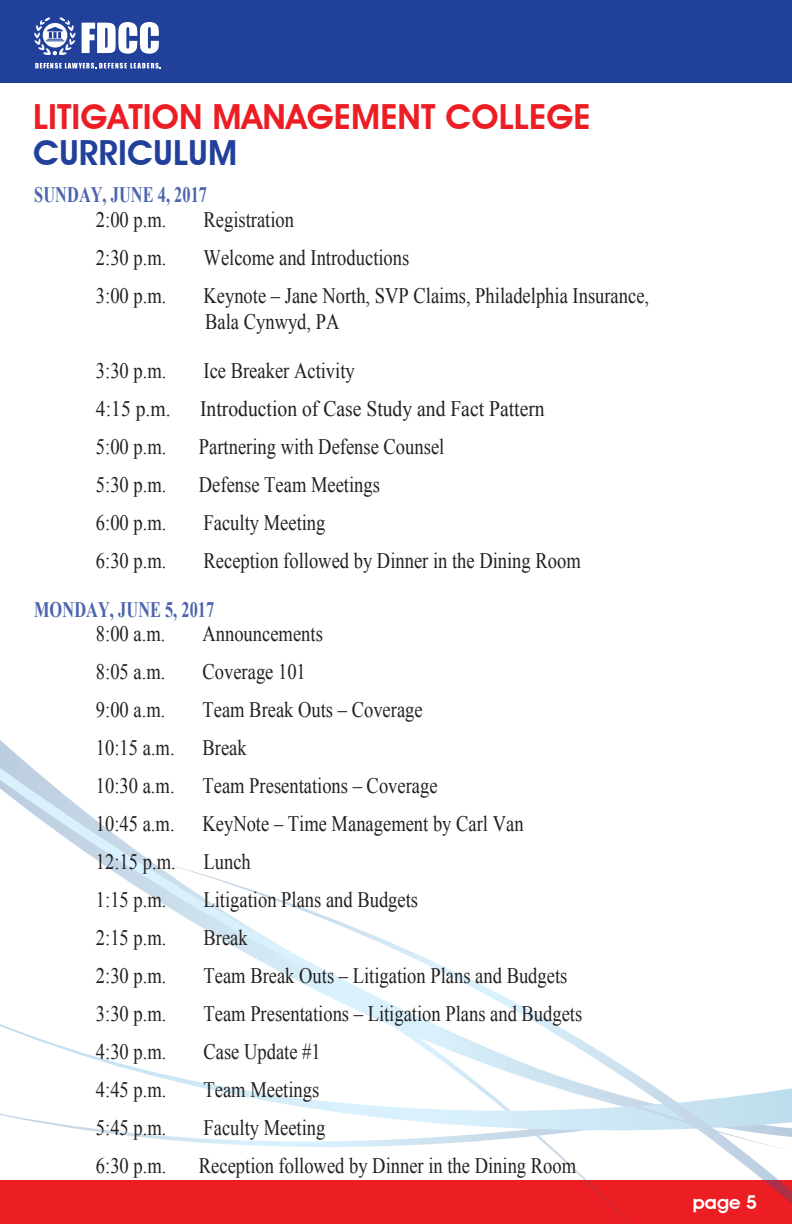
<style>
.page{position:relative;width:792px;height:1224px;background:#fff}
.page>*{position:absolute;margin:0;border:0;box-sizing:border-box;transform-origin:0 0}
.t1{font:600 34.6px "Advantage";color:#ed1d24}
.t2{font:600 34.6px "Advantage";color:#21409a}
.t3{font:22px/26.6px "Times New Roman";color:#241f1f;scale:.84 1}
.t4{font:22px "Times New Roman";color:#241f1f;scale:.89 1}
.t5{font:700 22px "Times New Roman";letter-spacing:.005em;color:#4b64ad;scale:.74 1}
.t6{font:600 19px "Advantage";color:#fff}
</style>
<div class="page">
<div style="left:0;top:1181px;width:792px;height:43px;background:#ed1d24"></div>
<svg style="left:0;top:740px;width:152px;height:399px"></svg>
<svg style="left:152px;top:862px;width:639px;height:361px"></svg>
<div style="left:0;top:0;width:792px;height:83px;background:#21409a"></div>
<svg style="left:791px;top:1088px;width:1px;height:93px"></svg>
<svg style="left:34px;top:17px;width:42px;height:38px"></svg>
<svg style="left:82px;top:22px;width:77px;height:32px"></svg>
<svg style="left:35px;top:63px;width:126px;height:6px"></svg>
<h1 class="t1" style="left:33px;top:96px;width:559px">LITIGATION MANAGEMENT COLLEGE</h1>
<h1 class="t2" style="left:33px;top:133px;width:206px">CURRICULUM</h1>
<p class="t5" style="left:34px;top:179px;width:235px">SUNDAY, JUNE 4, 2017</p>
<p class="t3" style="left:96px;top:205px;width:85px">2:00 p.m.</p>
<p class="t3" style="left:204px;top:205px;width:109px">Registration</p>
<p class="t3" style="left:96px;top:243px;width:85px">2:30 p.m.</p>
<p class="t3" style="left:204px;top:243px;width:247px">Welcome and Introductions</p>
<p class="t3" style="left:96px;top:281px;width:85px">3:00 p.m.</p>
<p class="t3" style="left:204px;top:281px;width:532px">Keynote – Jane North, SVP Claims, Philadelphia Insurance,<br>Bala Cynwyd, PA</p>
<p class="t3" style="left:96px;top:357px;width:85px">3:30 p.m.</p>
<p class="t3" style="left:204px;top:357px;width:182px">Ice Breaker Activity</p>
<p class="t4" style="left:96px;top:393px;width:85px">4:15 p.m.</p>
<p class="t4" style="left:200px;top:393px;width:389px">Introduction of Case Study and Fact Pattern</p>
<p class="t3" style="left:96px;top:433px;width:85px">5:00 p.m.</p>
<p class="t3" style="left:199px;top:433px;width:294px">Partnering with Defense Counsel</p>
<p class="t3" style="left:96px;top:471px;width:85px">5:30 p.m.</p>
<p class="t3" style="left:199px;top:471px;width:217px">Defense Team Meetings</p>
<p class="t3" style="left:96px;top:509px;width:85px">6:00 p.m.</p>
<p class="t3" style="left:204px;top:509px;width:147px">Faculty Meeting</p>
<p class="t3" style="left:96px;top:547px;width:85px">6:30 p.m.</p>
<p class="t3" style="left:204px;top:547px;width:451px">Reception followed by Dinner in the Dining Room</p>
<p class="t5" style="left:34px;top:593px;width:245px">MONDAY, JUNE 5, 2017</p>
<p class="t3" style="left:96px;top:620px;width:84px">8:00 a.m.</p>
<p class="t3" style="left:202px;top:620px;width:145px">Announcements</p>
<p class="t3" style="left:96px;top:658px;width:84px">8:05 a.m.</p>
<p class="t3" style="left:202px;top:658px;width:125px">Coverage 101</p>
<p class="t3" style="left:96px;top:696px;width:84px">9:00 a.m.</p>
<p class="t3" style="left:202px;top:696px;width:264px">Team Break Outs – Coverage</p>
<p class="t3" style="left:96px;top:734px;width:95px">10:15 a.m.</p>
<p class="t3" style="left:202px;top:734px;width:54px">Break</p>
<p class="t3" style="left:96px;top:772px;width:95px">10:30 a.m.</p>
<p class="t3" style="left:202px;top:772px;width:281px">Team Presentations – Coverage</p>
<p class="t3" style="left:96px;top:810px;width:95px">10:45 a.m.</p>
<p class="t3" style="left:202px;top:810px;width:384px">KeyNote – Time Management by Carl Van</p>
<p class="t3" style="left:96px;top:848px;width:96px">12:15 p.m.</p>
<p class="t3" style="left:204px;top:848px;width:58px">Lunch</p>
<p class="t3" style="left:96px;top:886px;width:85px">1:15 p.m.</p>
<p class="t3" style="left:204px;top:886px;width:257px">Litigation Plans and Budgets</p>
<p class="t3" style="left:96px;top:924px;width:85px">2:15 p.m.</p>
<p class="t3" style="left:204px;top:924px;width:54px">Break</p>
<p class="t3" style="left:96px;top:962px;width:85px">2:30 p.m.</p>
<p class="t3" style="left:204px;top:962px;width:435px">Team Break Outs – Litigation Plans and Budgets</p>
<p class="t3" style="left:96px;top:1000px;width:85px">3:30 p.m.</p>
<p class="t3" style="left:204px;top:1000px;width:452px">Team Presentations – Litigation Plans and Budgets</p>
<p class="t3" style="left:96px;top:1037px;width:85px">4:30 p.m.</p>
<p class="t3" style="left:204px;top:1037px;width:141px">Case Update #1</p>
<p class="t3" style="left:96px;top:1075px;width:85px">4:45 p.m.</p>
<p class="t3" style="left:204px;top:1075px;width:139px">Team Meetings</p>
<p class="t3" style="left:96px;top:1113px;width:85px">5:45 p.m.</p>
<p class="t3" style="left:204px;top:1113px;width:147px">Faculty Meeting</p>
<p class="t3" style="left:96px;top:1151px;width:85px">6:30 p.m.</p>
<p class="t3" style="left:199px;top:1151px;width:451px">Reception followed by Dinner in the Dining Room</p>
<p class="t6" style="left:693px;top:1191px;width:66px">page 5</p>
</div>
